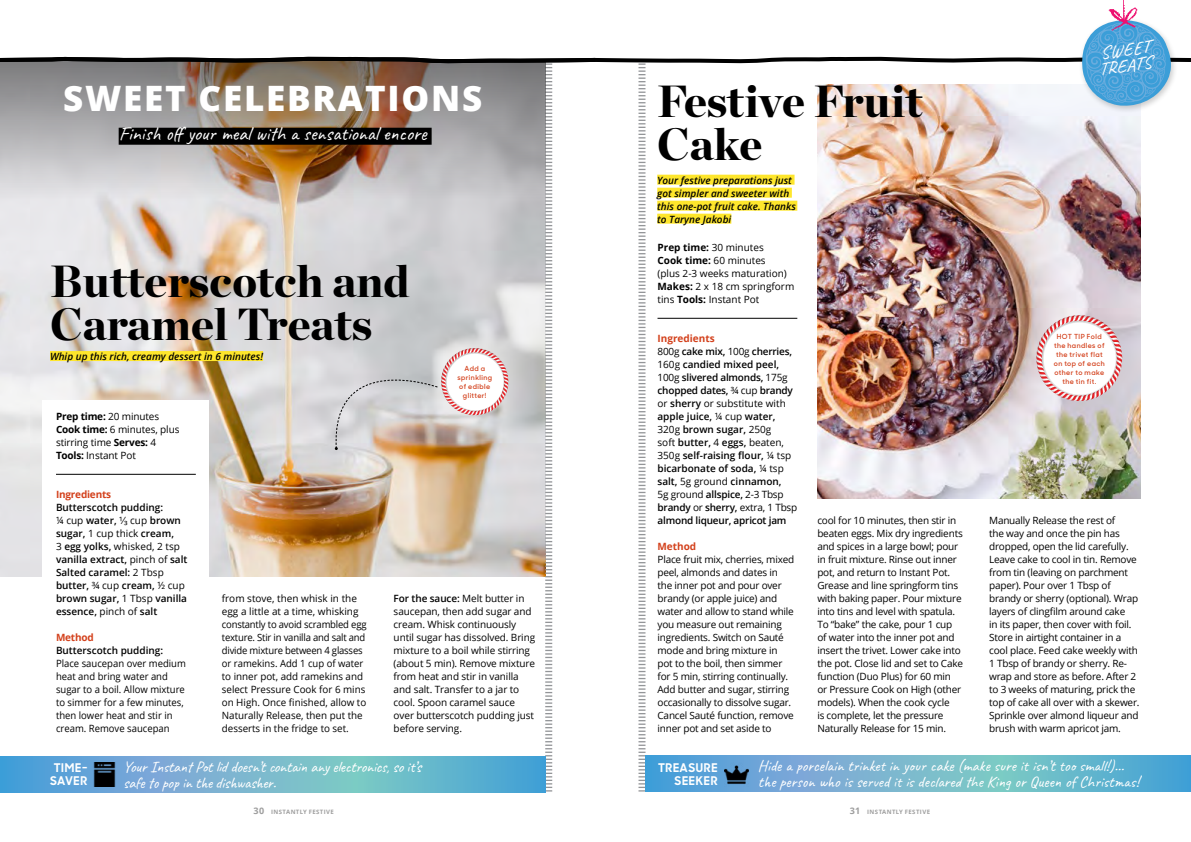
<style>
.page{position:relative;width:1191px;height:842px;background:#fff}
.page>*{position:absolute;margin:0;border:0;box-sizing:border-box;transform-origin:0 0}
.t1{font:900 45px/43px "Chronicle Display";color:#000}
.t2{font:800 35px "Open Sans";letter-spacing:.05em;color:#fff}
.t3{font:20px "Caveat";color:#fff}
.t4{font:18px/16px "Caveat";color:#fff}
.t5{font:16px/16px "Caveat";color:#fff}
.t6{font:16px/16px "Caveat";letter-spacing:-.02em;color:#fff}
.t7{font:700 12px/12.5px "Sharp Sans No 1";letter-spacing:.06em;color:#fff;text-align:right}
.t8{font:10px/13px "Open Sans";letter-spacing:-.02em;color:#000}
.t9{font:10px/13px "Open Sans";color:#000}
.t10{font:600 10px/13px "Open Sans";letter-spacing:-.02em;color:#000}
.t11{font:600 10px/13px "Open Sans";color:#000}
.t12{font:10px/13px "Open Sans";color:#000;scale:.95 1}
.t13{font:italic 600 10px/13px "Open Sans";color:#000}
.t14{font:700 10px "Open Sans";letter-spacing:-.01em;color:#d3411c}
.t15{font:700 10px "Open Sans";color:#000}
.t16{font:600 7px/9px "Sharp Sans No 1";letter-spacing:.06em;color:#d3411c;text-align:center}
.t17{font:700 6px "Open Sans";letter-spacing:.065em;color:#9e9e9e}
.s1{font-weight:700}
.s2{font-weight:400}
.s3{font-weight:600}
.s4{font-size:9px}
</style>
<div class="page">
<img style="left:0;top:23px;width:1191px;height:769px">
<img style="left:1102px;top:7px;width:41px;height:24px">
<img style="left:1120px;top:0;width:6px;height:19px">
<img style="left:92px;top:762px;width:24px;height:24px">
<p class="t2" style="left:63px;top:71px;width:420px">SWEET CELEBRATIONS</p>
<p class="t3" style="left:119px;top:121px;width:310px">Finish off your meal with a sensational encore</p>
<p class="t1" style="left:50px;top:257px;width:361px">Butterscotch and<br>Caramel Treats</p>
<p class="t13" style="left:50px;top:350px;width:214px">Whip up this rich, creamy dessert in 6 minutes!</p>
<p class="t16" style="left:457px;top:363px;width:36px">Add a sprinkling of edible glitter!</p>
<p class="t8" style="left:56px;top:410px;width:125px"><span class="s1">Prep time:</span> 20 minutes<br><span class="s1">Cook time:</span> 6 minutes, plus stirring time <span class="s1">Serves:</span> 4<br><span class="s1">Tools:</span> Instant Pot</p>
<p class="t14" style="left:56px;top:487px;width:57px">Ingredients</p>
<p class="t11" style="left:56px;top:501px;width:109px">Butterscotch pudding:</p>
<p class="t11" style="left:56px;top:514px;width:133px"><span class="s2">¼ cup</span> water, <span class="s2">¹⁄³ cup</span> brown sugar, <span class="s2">1 cup thick</span> cream,<br><span class="s2">3</span> egg yolks, <span class="s2">whisked, 2 tsp </span>vanilla extract, <span class="s2">pinch of</span> salt</p>
<p class="t11" style="left:56px;top:566px;width:133px">Salted caramel: <span class="s2">2 Tbsp </span>butter, <span class="s2">¾ cup</span> cream, <span class="s2">½ cup </span>brown sugar, <span class="s2">1 Tbsp</span> vanilla essence, <span class="s2">pinch of</span> salt</p>
<p class="t14" style="left:56px;top:630px;width:39px">Method</p>
<p class="t11" style="left:56px;top:644px;width:109px">Butterscotch pudding:</p>
<p class="t12" style="left:56px;top:657px;width:138px">Place saucepan over medium heat and bring water and sugar to a boil. Allow mixture to simmer for a few minutes, then lower heat and stir in cream. Remove saucepan</p>
<p class="t9" style="left:222px;top:592px;width:146px">from stove, then whisk in the egg a little at a time, whisking constantly to avoid scrambled egg texture. Stir in vanilla and salt and divide mixture between 4 glasses or ramekins. Add 1 cup of water to inner pot, add ramekins and select Pressure Cook for 6 mins on High. Once finished, allow to<br>Naturally Release, then put the desserts in the fridge to set.</p>
<p class="t8" style="left:394px;top:592px;width:143px"><span class="s3">For the sauce:</span> Melt butter in saucepan, then add sugar and cream. Whisk continuously until sugar has dissolved. Bring mixture to a boil while stirring (about 5 min). Remove mixture from heat and stir in vanilla and salt. Transfer to a jar to cool. Spoon caramel sauce over butterscotch pudding just before serving.</p>
<p class="t7" style="left:50px;top:761px;width:39px;text-align:center">TIME-<br>SAVER</p>
<p class="t6" style="left:123px;top:758px;width:299px">Your Instant Pot lid doesn’t contain any electronics, so it’s safe to pop in the dishwasher.</p>
<p class="t1" style="left:657px;top:77px;width:267px">Festive Fruit<br>Cake</p>
<p class="t13" style="left:657px;top:173px;width:140px">Your festive preparations just got simpler and sweeter with this one-pot fruit cake. Thanks to Taryne Jakobi</p>
<p class="t4" style="left:1095px;top:46px;width:55px;rotate:-8deg">SWEET<br>TREATS</p>
<p class="t15" style="left:657px;top:240px;width:108px">Prep time: <span class="s2">30 minutes</span></p>
<p class="t9" style="left:657px;top:254px;width:131px"><span class="s1">Cook time:</span> 60 minutes (plus 2-3 weeks maturation)</p>
<p class="t9" style="left:657px;top:280px;width:138px"><span class="s1">Makes:</span> 2 x 18 cm springform tins <span class="s1">Tools:</span> Instant Pot</p>
<p class="t14" style="left:657px;top:331px;width:59px">Ingredients</p>
<p class="t10" style="left:657px;top:345px;width:141px"><span class="s2">800g</span> cake mix, <span class="s2">100g</span> cherries,<br><span class="s2">160g</span> candied mixed peel,<br><span class="s2">100g</span> slivered almonds, <span class="s2">175g </span>chopped dates, <span class="s2">¾ cup</span> brandy <span class="s2">or</span> sherry <span class="s2">or substitute with </span>apple juice, <span class="s2">¼ cup</span> water,<br><span class="s2">320g</span> brown sugar, <span class="s2">250g<br>soft</span> butter, <span class="s2">4</span> eggs, <span class="s2">beaten,<br>350g</span> self-raising flour, <span class="s2">¼ tsp </span>bicarbonate of soda, <span class="s2">¼ tsp </span>salt, <span class="s2">5g ground</span> cinnamon,<br><span class="s2">5g ground</span> allspice, <span class="s2">2-3 Tbsp </span>brandy <span class="s2">or</span> sherry, <span class="s2">extra, 1 Tbsp </span>almond liqueur, apricot jam</p>
<p class="t14" style="left:657px;top:539px;width:40px">Method</p>
<p class="t8" style="left:657px;top:553px;width:138px">Place fruit mix, cherries, mixed peel, almonds and dates in the inner pot and pour over brandy (or apple juice) and water and allow to stand while you measure out remaining ingredients. Switch on Sauté mode and bring mixture in pot to the boil, then simmer for 5 min, stirring continually.<br>Add butter and sugar, stirring occasionally to dissolve sugar.<br>Cancel Sauté function, remove inner pot and set aside to</p>
<p class="t16" style="left:1054px;top:332px;width:52px">HOT TIP Fold the handles of the trivet flat on top of each other to make the tin fit.</p>
<p class="t8" style="left:817px;top:514px;width:147px">cool for 10 minutes, then stir in beaten eggs. Mix dry ingredients and spices in a large bowl; pour in fruit mixture. Rinse out inner pot, and return to Instant Pot.<br>Grease and line springform tins with baking paper. Pour mixture into tins and level with spatula.<br>To “bake” the cake, pour 1 cup of water into the inner pot and insert the trivet. Lower cake into the pot. Close lid and set to Cake function (Duo Plus) for 60 min or Pressure Cook on High (other models). When the cook cycle<br>is complete, let the pressure<br>Naturally Release for 15 min.</p>
<p class="t8" style="left:989px;top:514px;width:152px">Manually Release the rest of<br>the way and once the pin has dropped, open the lid carefully.<br>Leave cake to cool in tin. Remove from tin (leaving on parchment paper). Pour over 1 Tbsp of brandy or sherry (optional). Wrap layers of clingfilm around cake<br>in its paper, then cover with foil.<br>Store in airtight container in a cool place. Feed cake weekly with<br>1 Tbsp of brandy or sherry. Re&shy;wrap and store as before. After 2 to 3 weeks of maturing, prick the top of cake all over with a skewer.<br>Sprinkle over almond liqueur and brush with warm apricot jam.</p>
<p class="t7" style="left:658px;top:761px;width:61px">TREASURE<br>SEEKER</p>
<p class="t5" style="left:758px;top:758px;width:383px">Hide a porcelain trinket in your cake (make sure it isn’t too small!)… the person who is served it is declared the King or Queen of Christmas!</p>
<p class="t17" style="left:253px;top:807px;width:82px"><span class="s4">30</span> INSTANTLY FESTIVE</p>
<p class="t17" style="left:850px;top:807px;width:82px"><span class="s4">31</span> INSTANTLY FESTIVE</p>
</div>
